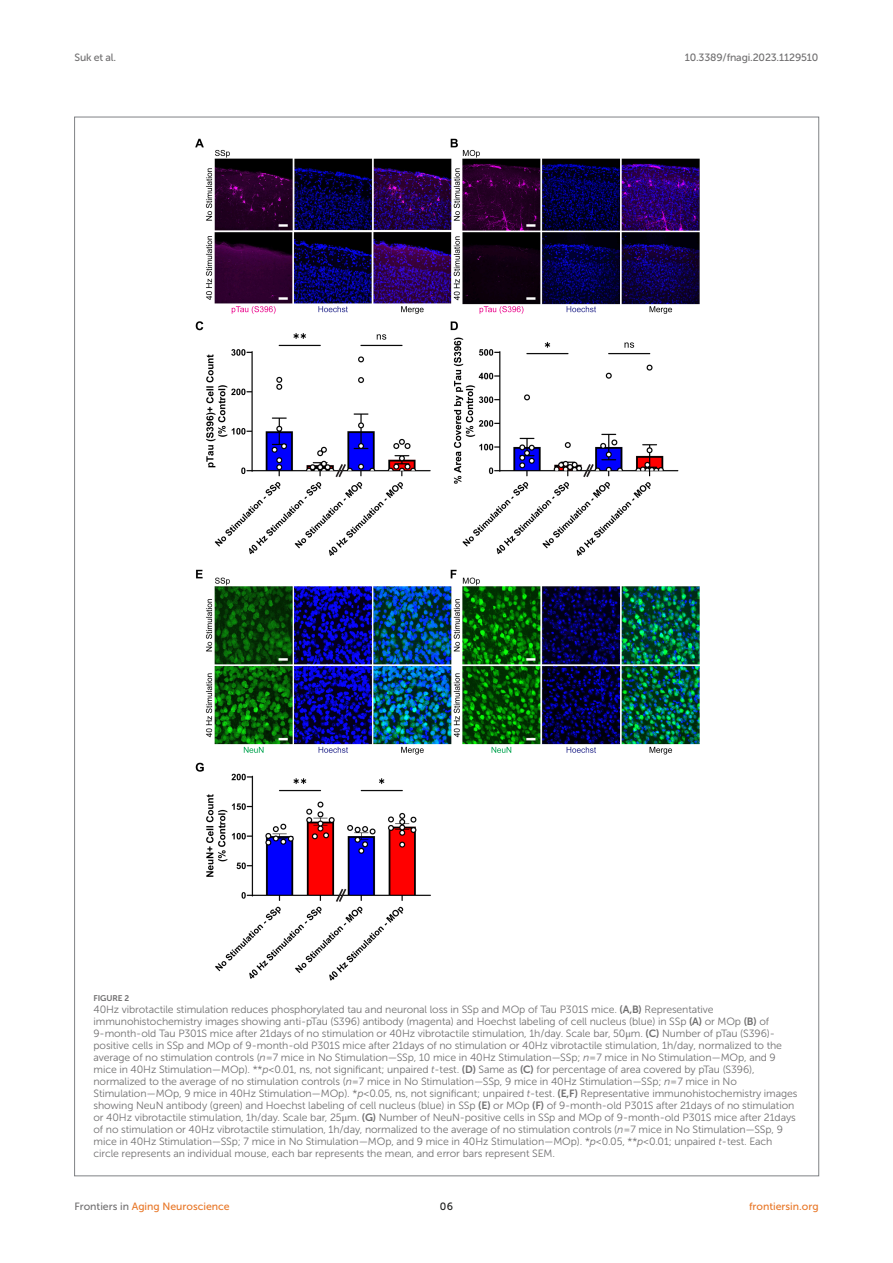
<style>
.page{position:relative;width:893px;height:1263px;background:#fff}
.page>*{position:absolute;margin:0;border:0;box-sizing:border-box;transform-origin:0 0}
.FIG_LEG{font:10.5px/12px "Museo Sans 300";letter-spacing:-.01em;color:#706f70}
.t1{font:10.5px "Museo Sans 500";color:#e87626}
.t2{font:10.5px "Museo Sans 500";letter-spacing:-.015em;color:#706f70}
.t3{font:10.5px "Museo Sans 500";color:#1b1c1b}
.FIG_HD{font:8.25px "Museo Sans 700";letter-spacing:-.01em;color:#706f70}
.s1{font-family:"Museo Sans 700"}
.s2{font-family:"STIX General"}
.s3{font-style:italic}
.s4{color:#706f70}
</style>
<div class="page">
<img style="left:195px;top:138px;width:505px;height:843px">
<p class="t2" style="left:74px;top:51px;width:43px">Suk et al.</p>
<p class="t2" style="left:685px;top:51px;width:135px">10.3389/fnagi.2023.1129510</p>
<p class="FIG_HD" style="left:94px;top:993px;width:37px">FIGURE 2</p>
<p class="FIG_LEG" style="left:94px;top:1003px;width:705px">40 Hz vibrotactile stimulation reduces phosphorylated tau and neuronal loss in SSp and MOp of Tau P301S mice. <span class="s1">(A,B)</span> Representative immunohistochemistry images showing anti-pTau (S396) antibody (magenta) and Hoechst labeling of cell nucleus (blue) in SSp <span class="s1">(A)</span> or MOp <span class="s1">(B)</span> of 9-month-old Tau P301S mice after 21 days of no stimulation or 40 Hz vibrotactile stimulation, 1 h/day. Scale bar, 50 <span class="s2">μ</span>m. <span class="s1">(C)</span> Number of pTau (S396)- positive cells in SSp and MOp of 9-month-old P301S mice after 21 days of no stimulation or 40 Hz vibrotactile stimulation, 1 h/day, normalized to the average of no stimulation controls (<span class="s3">n</span> = 7 mice in No Stimulation—SSp, 10 mice in 40 Hz Stimulation—SSp; <span class="s3">n</span> = 7 mice in No Stimulation—MOp, and 9 mice in 40 Hz Stimulation—MOp). **<span class="s3">p</span> &lt; 0.01, ns, not significant; unpaired <span class="s3">t</span>-test. <span class="s1">(D)</span> Same as <span class="s1">(C)</span> for percentage of area covered by pTau (S396), normalized to the average of no stimulation controls (<span class="s3">n</span> = 7 mice in No Stimulation—SSp, 9 mice in 40 Hz Stimulation—SSp; <span class="s3">n</span> = 7 mice in No Stimulation—MOp, 9 mice in 40 Hz Stimulation—MOp). *<span class="s3">p</span> &lt; 0.05, ns, not significant; unpaired <span class="s3">t</span>-test. <span class="s1">(E,F)</span> Representative immunohistochemistry images showing NeuN antibody (green) and Hoechst labeling of cell nucleus (blue) in SSp <span class="s1">(E)</span> or MOp <span class="s1">(F)</span> of 9-month-old P301S after 21 days of no stimulation or 40 Hz vibrotactile stimulation, 1 h/day. Scale bar, 25 <span class="s2">μ</span>m. <span class="s1">(G)</span> Number of NeuN-positive cells in SSp and MOp of 9-month-old P301S mice after 21 days of no stimulation or 40 Hz vibrotactile stimulation, 1 h/day, normalized to the average of no stimulation controls (<span class="s3">n</span> = 7 mice in No Stimulation—SSp, 9 mice in 40 Hz Stimulation—SSp; 7 mice in No Stimulation—MOp, and 9 mice in 40 Hz Stimulation—MOp). *<span class="s3">p</span> &lt; 0.05, **<span class="s3">p</span> &lt; 0.01; unpaired <span class="s3">t</span>-test. Each circle represents an individual mouse, each bar represents the mean, and error bars represent SEM.</p>
<p class="t1" style="left:74px;top:1200px;width:157px"><span class="s4">Frontiers in</span> Aging Neuroscience</p>
<p class="t3" style="left:440px;top:1200px;width:15px">06</p>
<p class="t1" style="left:749px;top:1200px;width:71px">frontiersin.org</p>
</div>
